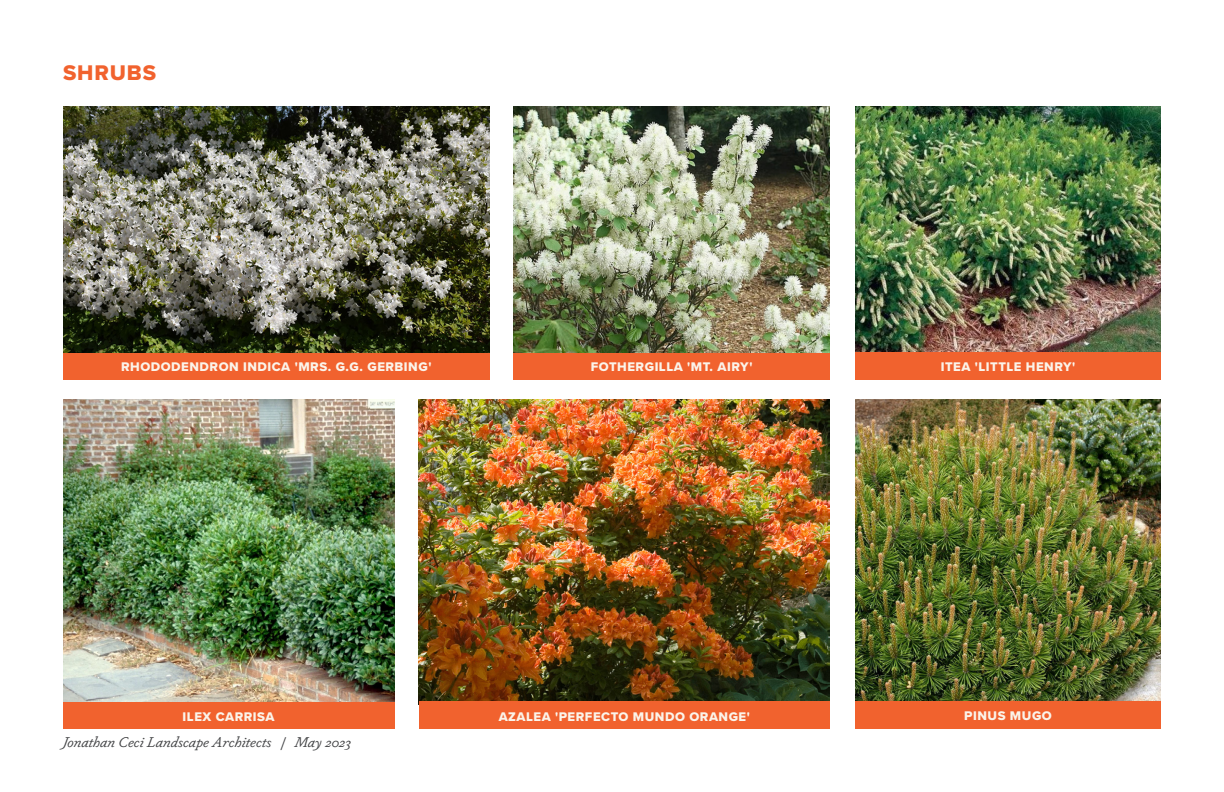
<style>
.page{position:relative;width:1224px;height:792px;background:#fff}
.page>*{position:absolute;margin:0;border:0;box-sizing:border-box;transform-origin:0 0}
.BODY{font:22px "Proxima Nova Extrabld";letter-spacing:.04em;color:#f1622e}
.t1{font:italic 14px "Dapifer";color:#404143}
.Side-Med{font:13px "Proxima Nova Extrabld";letter-spacing:.04em;color:#fbf4ea}
</style>
<div class="page">
<img style="left:855px;top:106px;width:306px;height:246px">
<img style="left:855px;top:400px;width:306px;height:302px">
<img style="left:419px;top:400px;width:411px;height:302px">
<div style="left:63px;top:352px;width:427px;height:28px;background:#f1622e"></div>
<div style="left:514px;top:352px;width:316px;height:27px;background:#f1622e"></div>
<div style="left:63px;top:702px;width:331px;height:27px;background:#f1622e"></div>
<div style="left:855px;top:702px;width:306px;height:27px;background:#f1622e"></div>
<div style="left:855px;top:352px;width:306px;height:28px;background:#f1622e"></div>
<div style="left:419px;top:702px;width:411px;height:27px;background:#f1622e"></div>
<img style="left:63px;top:106px;width:427px;height:246px">
<img style="left:514px;top:106px;width:316px;height:246px">
<img style="left:63px;top:400px;width:331px;height:302px">
<p class="BODY" style="left:63px;top:57px;width:95px">SHRUBS</p>
<p class="Side-Med" style="left:121px;top:357px;width:312px">RHODODENDRON INDICA 'MRS. G.G. GERBING'</p>
<p class="Side-Med" style="left:591px;top:357px;width:163px">FOTHERGILLA 'MT. AIRY'</p>
<p class="Side-Med" style="left:941px;top:357px;width:136px">ITEA 'LITTLE HENRY'</p>
<p class="Side-Med" style="left:183px;top:707px;width:93px">ILEX CARRISA</p>
<p class="Side-Med" style="left:964px;top:706px;width:89px">PINUS MUGO</p>
<p class="Side-Med" style="left:499px;top:707px;width:253px">AZALEA 'PERFECTO MUNDO ORANGE'</p>
<p class="t1" style="left:63px;top:732px;width:290px">Jonathan Ceci Landscape Architects | May 2023</p>
</div>
